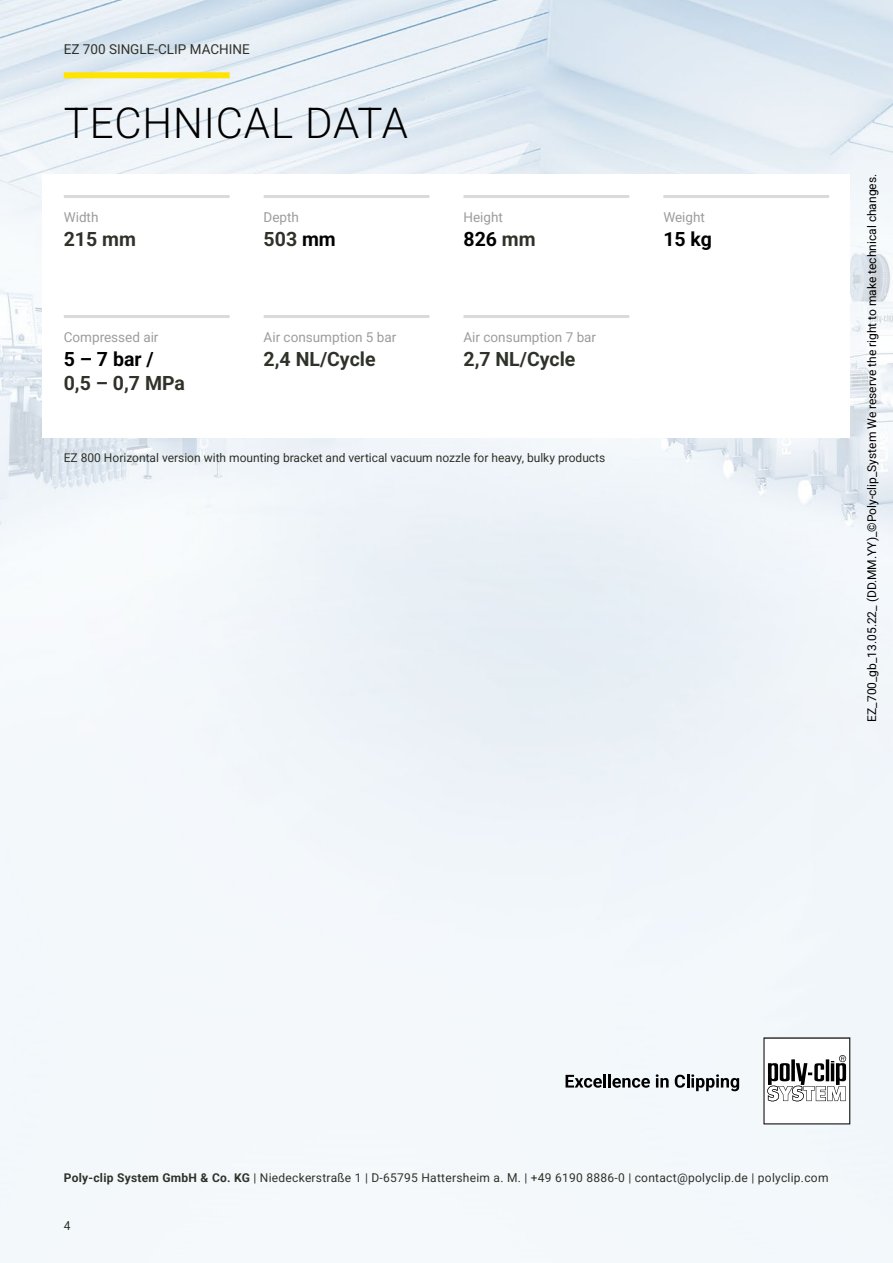
<style>
.page{position:relative;width:893px;height:1263px;background:#fff}
.page>*{position:absolute;margin:0;border:0;box-sizing:border-box;transform-origin:0 0}
.t1{font:300 42px "Roboto";letter-spacing:.02em;color:#000}
.t2{font:700 19.5px "Roboto";color:#2f3229}
.t3{font:700 19.5px "Roboto";color:#000}
.t4{font:13.5px "Roboto";color:#9d9d9d}
.t5{font:13.5px "Roboto";color:#2f3229}
.t6{font:12px "Roboto";letter-spacing:.02em;color:#2f3229}
.t7{font:12px "Roboto";color:#2f3229}
.t8{font:12px "Roboto";color:#000}
.s1{color:#000}
.s2{color:#2f3229}
.s3{font-weight:700}
</style>
<div class="page">
<img style="left:0;top:0;width:893px;height:1263px">
<div style="left:43px;top:174px;width:807px;height:264px;background:#fff"></div>
<svg style="left:763px;top:1037px;width:87px;height:87px"></svg>
<svg style="left:566px;top:1074px;width:84px;height:14px"></svg>
<svg style="left:656px;top:1074px;width:13px;height:13px"></svg>
<svg style="left:675px;top:1074px;width:64px;height:17px"></svg>
<div style="left:64px;top:72px;width:166px;height:6px;background:#ffe400"></div>
<hr style="left:64px;top:195px;width:166px;height:3px;background:#dadada">
<hr style="left:64px;top:315px;width:166px;height:3px;background:#dadada">
<hr style="left:264px;top:195px;width:165px;height:3px;background:#dadada">
<hr style="left:264px;top:315px;width:165px;height:3px;background:#dadada">
<hr style="left:463px;top:315px;width:166px;height:3px;background:#dadada">
<hr style="left:463px;top:195px;width:166px;height:3px;background:#dadada">
<hr style="left:663px;top:195px;width:166px;height:3px;background:#dadada">
<p class="t5" style="left:64px;top:40px;width:188px">EZ 700 SINGLE-CLIP MACHINE</p>
<h1 class="t1" style="left:64px;top:93px;width:346px">TECHNICAL DATA</h1>
<p class="t4" style="left:64px;top:208px;width:36px">Width</p>
<h2 class="t2" style="left:64px;top:225px;width:74px">215 mm</h2>
<p class="t4" style="left:264px;top:208px;width:37px">Depth</p>
<h2 class="t2" style="left:264px;top:225px;width:74px">503 <span class="s1">mm</span></h2>
<p class="t4" style="left:463px;top:208px;width:41px">Height</p>
<h2 class="t3" style="left:463px;top:225px;width:74px">826 <span class="s2">mm</span></h2>
<p class="t4" style="left:64px;top:328px;width:96px">Compressed air</p>
<h2 class="t3" style="left:64px;top:345px;width:91px">5 – 7 bar /</h2>
<h2 class="t2" style="left:64px;top:369px;width:123px">0,5 – 0,7 MPa</h2>
<p class="t4" style="left:264px;top:328px;width:134px">Air consumption 5 bar</p>
<h2 class="t2" style="left:264px;top:345px;width:113px">2,4 NL/Cycle</h2>
<p class="t4" style="left:463px;top:328px;width:134px">Air consumption 7 bar</p>
<h2 class="t2" style="left:463px;top:345px;width:113px">2,7 NL/Cycle</h2>
<p class="t7" style="left:64px;top:449px;width:543px">EZ 800 Horizontal version with mounting bracket and vertical vacuum nozzle for heavy, bulky products</p>
<p class="t4" style="left:663px;top:208px;width:43px">Weight</p>
<h2 class="t3" style="left:663px;top:225px;width:50px">15 kg</h2>
<p class="t8" style="left:863px;top:722px;width:549px;rotate:-90deg">EZ_700_gb_13.05.22_ (DD.MM.YY)_©Poly-clip_System We reserve the right to make technical changes.</p>
<p class="t6" style="left:64px;top:1169px;width:766px"><span class="s3">Poly-clip System GmbH &amp; Co. KG</span> | Niedeckerstraße 1 | D-65795 Hattersheim a. M. | +49 6190 8886-0 | contact@polyclip.de | polyclip.com</p>
<p class="t7" style="left:64px;top:1217px;width:8px">4</p>
</div>
